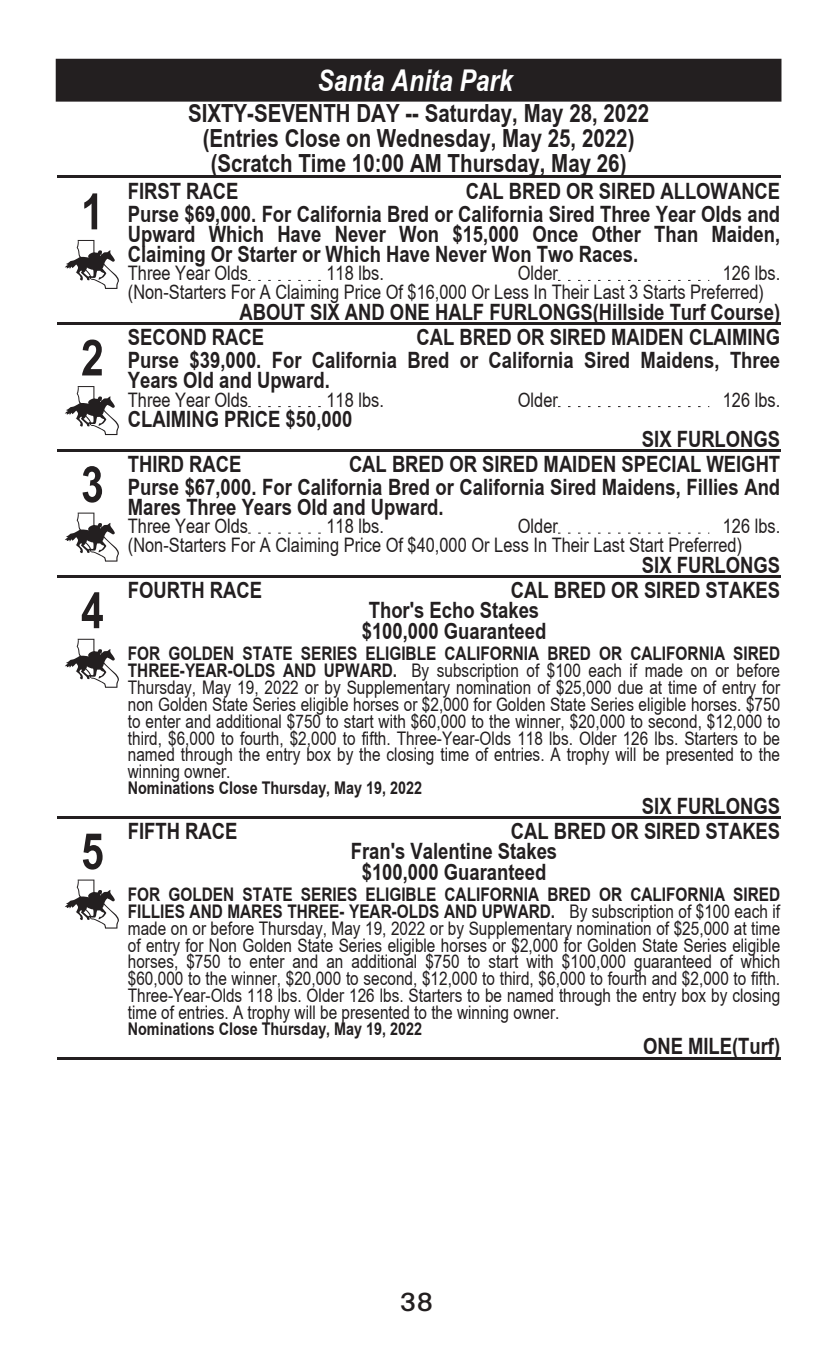
<style>
.page{position:relative;width:833px;height:1350px;background:#fff}
.page>*{position:absolute;margin:0;border:0;box-sizing:border-box;transform-origin:0 0}
.t1{font:700 50px "Arial Narrow";color:#231f20}
.t2{font:50px "Northern Dancer Narrow 2";color:#231f20}
.t3{font:italic 700 30px "Arial Narrow";color:#fff}
.t4{font:700 25px/25px "Arial Narrow";color:#231f20;text-align:center}
.t5{font:500 25px "Suisse Intl";color:#231f20}
.t6{font:700 22.5px/23.2px "Arial Narrow";color:#231f20;text-align:right}
.t7{font:20px/18.8px "Arial Narrow";color:#231f20}
.t8{font:18.75px/17px "Arial Narrow";color:#231f20;text-align:justify}
.t9{font:700 17.5px "Arial Narrow";color:#231f20}
.s1{font-weight:700}
</style>
<div class="page">
<div style="left:57px;top:60px;width:723px;height:40px;background:#231f20"></div>
<div style="left:56px;top:59px;width:725px;height:43px;border:2px solid #231f20"></div>
<hr style="left:57px;top:175px;width:723px;height:3px;background:#231f20">
<hr style="left:57px;top:322px;width:723px;height:3px;background:#231f20">
<svg style="left:248px;top:280px;width:73px;height:1px"></svg>
<svg style="left:558px;top:280px;width:151px;height:1px"></svg>
<hr style="left:57px;top:449px;width:723px;height:3px;background:#231f20">
<svg style="left:248px;top:406px;width:73px;height:1px"></svg>
<svg style="left:558px;top:406px;width:151px;height:1px"></svg>
<hr style="left:57px;top:575px;width:723px;height:3px;background:#231f20">
<svg style="left:248px;top:533px;width:73px;height:1px"></svg>
<svg style="left:558px;top:533px;width:151px;height:1px"></svg>
<hr style="left:57px;top:816px;width:723px;height:2px;background:#231f20">
<hr style="left:57px;top:1057px;width:723px;height:2px;background:#231f20">
<h1 class="t1" style="left:81px;top:174px;width:24px">1</h1>
<h1 class="t2" style="left:64px;top:235px;width:59px">À</h1>
<h1 class="t1" style="left:81px;top:320px;width:24px">2</h1>
<h1 class="t2" style="left:64px;top:381px;width:59px">À</h1>
<h1 class="t1" style="left:81px;top:447px;width:24px">3</h1>
<h1 class="t2" style="left:64px;top:507px;width:59px">À</h1>
<h1 class="t1" style="left:81px;top:573px;width:24px">4</h1>
<h1 class="t2" style="left:64px;top:634px;width:59px">À</h1>
<h1 class="t1" style="left:81px;top:814px;width:24px">5</h1>
<h1 class="t2" style="left:64px;top:874px;width:59px">À</h1>
<h2 class="t3" style="left:317px;top:58px;width:197px">Santa Anita Park</h2>
<h3 class="t4" style="left:188px;top:99px;width:462px">SIXTY-SEVENTH DAY -- Saturday, May 28, 2022 (Entries Close on Wednesday, May 25, 2022) (Scratch Time 10:00 AM Thursday, May 26)</h3>
<p class="t6" style="left:128px;top:178px;width:653px">CAL BRED OR SIRED ALLOWANCE<br>Purse $69,000. For California Bred or California Sired Three Year Olds and</p>
<p class="t6" style="left:128px;top:223px;width:653px;line-height:20px;text-align:left">Upward Which Have Never Won $15,000 Once Other Than Maiden,<br>Claiming Or Starter or Which Have Never Won Two Races.</p>
<p class="t7" style="left:128px;top:263px;width:122px">Three Year Olds</p>
<p class="t7" style="left:326px;top:263px;width:59px">118 lbs.</p>
<p class="t7" style="left:518px;top:263px;width:42px">Older</p>
<p class="t6" style="left:128px;top:178px;width:112px">FIRST RACE</p>
<p class="t7" style="left:128px;top:263px;width:653px;text-indent:595px">126 lbs. (Non-Starters For A Claiming Price Of $16,000 Or Less In Their Last 3 Starts Preferred)</p>
<p class="t6" style="left:239px;top:299px;width:542px">ABOUT SIX AND ONE HALF FURLONGS(Hillside Turf Course)</p>
<p class="t6" style="left:128px;top:324px;width:653px">CAL BRED OR SIRED MAIDEN CLAIMING<br>Purse $39,000. For California Bred or California Sired Maidens, Three</p>
<p class="t6" style="left:128px;top:367px;width:203px">Years Old and Upward.</p>
<p class="t7" style="left:128px;top:389px;width:122px">Three Year Olds</p>
<p class="t7" style="left:326px;top:389px;width:59px">118 lbs.</p>
<p class="t7" style="left:518px;top:389px;width:42px">Older</p>
<p class="t7" style="left:722px;top:389px;width:59px">126 lbs.</p>
<p class="t6" style="left:128px;top:406px;width:226px">CLAIMING PRICE $50,000</p>
<p class="t6" style="left:642px;top:426px;width:140px">SIX FURLONGS</p>
<p class="t6" style="left:128px;top:324px;width:138px">SECOND RACE</p>
<p class="t6" style="left:128px;top:451px;width:115px">THIRD RACE</p>
<p class="t6" style="left:128px;top:451px;width:653px">CAL BRED OR SIRED MAIDEN SPECIAL WEIGHT<br>Purse $67,000. For California Bred or California Sired Maidens, Fillies And</p>
<p class="t6" style="left:128px;top:494px;width:317px">Mares Three Years Old and Upward.</p>
<p class="t7" style="left:128px;top:516px;width:122px">Three Year Olds</p>
<p class="t7" style="left:326px;top:516px;width:59px">118 lbs.</p>
<p class="t7" style="left:518px;top:516px;width:42px">Older</p>
<p class="t7" style="left:128px;top:516px;width:653px;text-indent:595px">126 lbs. (Non-Starters For A Claiming Price Of $40,000 Or Less In Their Last Start Preferred)</p>
<p class="t6" style="left:642px;top:552px;width:140px">SIX FURLONGS</p>
<p class="t6" style="left:128px;top:577px;width:136px">FOURTH RACE</p>
<p class="t6" style="left:511px;top:577px;width:271px">CAL BRED OR SIRED STAKES</p>
<p class="t6" style="left:369px;top:597px;width:172px">Thor's Echo Stakes</p>
<p class="t6" style="left:362px;top:618px;width:186px">$100,000 Guaranteed</p>
<p class="t8" style="left:128px;top:644px;width:654px"><span class="s1">FOR GOLDEN STATE SERIES ELIGIBLE CALIFORNIA BRED OR CALIFORNIA SIRED THREE-YEAR-OLDS AND UPWARD.</span> By subscription of $100 each if made on or before Thursday, May 19, 2022 or by Supplementary nomination of $25,000 due at time of entry for non Golden State Series eligible horses or $2,000 for Golden State Series eligible horses. $750 to enter and additional $750 to start with $60,000 to the winner, $20,000 to second, $12,000 to third, $6,000 to fourth, $2,000 to fifth. Three-Year-Olds 118 lbs. Older 126 lbs. Starters to be named through the entry box by the closing time of entries. A trophy will be presented to the winning owner.</p>
<p class="t9" style="left:128px;top:774px;width:296px">Nominations Close Thursday, May 19, 2022</p>
<p class="t6" style="left:642px;top:793px;width:140px">SIX FURLONGS</p>
<p class="t6" style="left:128px;top:818px;width:111px">FIFTH RACE</p>
<p class="t6" style="left:511px;top:818px;width:271px">CAL BRED OR SIRED STAKES</p>
<p class="t6" style="left:351px;top:838px;width:208px">Fran's Valentine Stakes</p>
<p class="t6" style="left:362px;top:859px;width:186px">$100,000 Guaranteed</p>
<p class="t8" style="left:128px;top:885px;width:654px"><span class="s1">FOR GOLDEN STATE SERIES ELIGIBLE CALIFORNIA BRED OR CALIFORNIA SIRED FILLIES AND MARES THREE- YEAR-OLDS AND UPWARD.</span> By subscription of $100 each if made on or before Thursday, May 19, 2022 or by Supplementary nomination of $25,000 at time of entry for Non Golden State Series eligible horses or $2,000 for Golden State Series eligible horses, $750 to enter and an additional $750 to start with $100,000 guaranteed of which $60,000 to the winner, $20,000 to second, $12,000 to third, $6,000 to fourth and $2,000 to fifth.<br>Three-Year-Olds 118 lbs. Older 126 lbs. Starters to be named through the entry box by closing time of entries. A trophy will be presented to the winning owner.</p>
<p class="t9" style="left:128px;top:1015px;width:296px">Nominations Close Thursday, May 19, 2022</p>
<p class="t6" style="left:643px;top:1034px;width:139px">ONE MILE(Turf)</p>
<h3 class="t5" style="left:399px;top:1288px;width:35px">38</h3>
</div>
